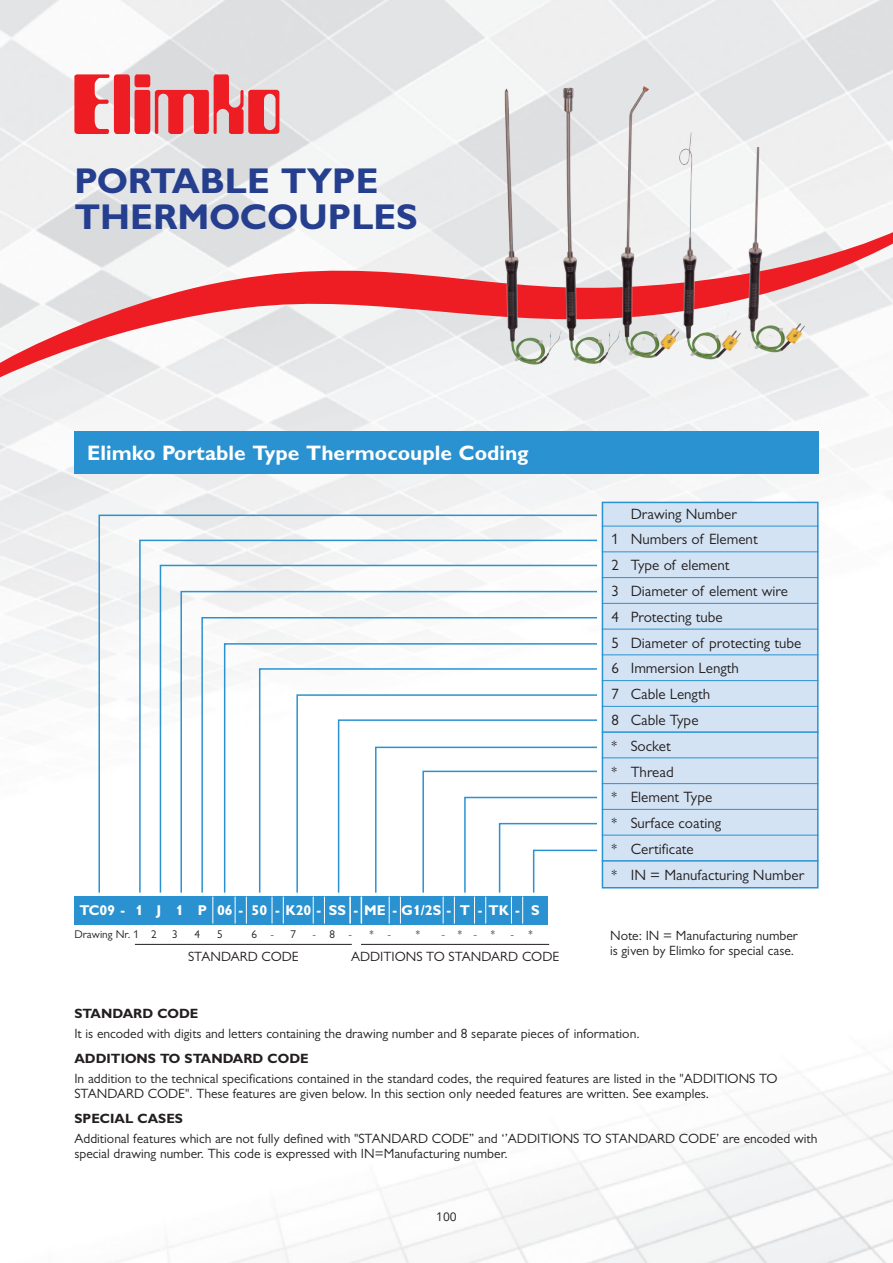
<style>
.page{position:relative;width:893px;height:1263px;background:#fff}
.page>*{position:absolute;margin:0;border:0;box-sizing:border-box;transform-origin:0 0}
.t1{font:700 36px/36px "Gill Sans MT Pro";color:#253f8e}
.t2{font:700 21px "Gill Sans MT Pro";color:#fff}
.t3{font:15px/25.8px "Gill Sans MT Pro";color:#231f20}
.t4{font:700 14.25px "Gill Sans MT Pro";color:#fff}
.t5{font:13.5px/15.8px "Gill Sans MT Pro";color:#231f20}
.t6{font:700 13.5px "Gill Sans MT Pro";color:#231f20}
.t7{font:12px "Open Sans";color:#231f20}
.t8{font:11.25px "Gill Sans MT Pro";color:#231f20}
</style>
<div class="page">
<img style="left:0;top:0;width:893px;height:1263px">
<svg style="left:74px;top:74px;width:205px;height:61px"></svg>
<svg style="left:0;top:232px;width:893px;height:151px"></svg>
<div style="left:74px;top:431px;width:745px;height:43px;background:#2a92d0"></div>
<div style="left:602px;top:502px;width:217px;height:386px;background:#d4e3f4;border:2px solid #2a92d0"></div>
<div style="left:74px;top:896px;width:474px;height:28px;background:#2a92d0"></div>
<hr style="left:602px;top:526px;width:216px;height:1px;background:#2a92d0">
<hr style="left:602px;top:551px;width:216px;height:1px;background:#2a92d0">
<hr style="left:602px;top:577px;width:216px;height:1px;background:#2a92d0">
<hr style="left:602px;top:603px;width:216px;height:1px;background:#2a92d0">
<hr style="left:602px;top:629px;width:216px;height:1px;background:#2a92d0">
<hr style="left:602px;top:654px;width:216px;height:1px;background:#2a92d0">
<hr style="left:602px;top:680px;width:216px;height:1px;background:#2a92d0">
<hr style="left:602px;top:706px;width:216px;height:1px;background:#2a92d0">
<hr style="left:602px;top:731px;width:216px;height:2px;background:#2a92d0">
<hr style="left:602px;top:757px;width:216px;height:1px;background:#2a92d0">
<hr style="left:602px;top:783px;width:216px;height:1px;background:#2a92d0">
<hr style="left:602px;top:809px;width:216px;height:1px;background:#2a92d0">
<hr style="left:602px;top:835px;width:216px;height:1px;background:#2a92d0">
<hr style="left:602px;top:860px;width:216px;height:2px;background:#2a92d0">
<svg style="left:235px;top:896px;width:1px;height:27px"></svg>
<svg style="left:272px;top:896px;width:1px;height:27px"></svg>
<svg style="left:313px;top:896px;width:1px;height:27px"></svg>
<hr style="left:349px;top:896px;width:2px;height:27px;background:#fff">
<svg style="left:246px;top:896px;width:1px;height:27px"></svg>
<svg style="left:283px;top:896px;width:1px;height:27px"></svg>
<svg style="left:324px;top:896px;width:1px;height:27px"></svg>
<svg style="left:361px;top:896px;width:1px;height:27px"></svg>
<svg style="left:212px;top:896px;width:1px;height:27px"></svg>
<hr style="left:135px;top:944px;width:217px;height:1px;background:#231f20">
<hr style="left:361px;top:944px;width:188px;height:1px;background:#231f20">
<svg style="left:98px;top:514px;width:500px;height:380px"></svg>
<svg style="left:138px;top:539px;width:460px;height:355px"></svg>
<svg style="left:159px;top:564px;width:439px;height:330px"></svg>
<svg style="left:180px;top:590px;width:418px;height:304px"></svg>
<svg style="left:201px;top:616px;width:397px;height:278px"></svg>
<svg style="left:223px;top:642px;width:375px;height:252px"></svg>
<svg style="left:258px;top:667px;width:340px;height:227px"></svg>
<svg style="left:296px;top:693px;width:302px;height:201px"></svg>
<svg style="left:337px;top:719px;width:261px;height:175px"></svg>
<svg style="left:374px;top:746px;width:224px;height:177px"></svg>
<img style="left:443px;top:64px;width:382px;height:331px">
<h1 class="t1" style="left:74px;top:162px;width:345px">PORTABLE TYPE<br>THERMOCOUPLES</h1>
<h2 class="t2" style="left:87px;top:439px;width:443px">Elimko Portable Type Thermocouple Coding</h2>
<p class="t3" style="left:612px;top:500px;width:194px;text-indent:19px">Drawing Number<br>1 Numbers of Element<br>2 Type of element<br>3 Diameter of element wire<br>4 Protecting tube<br>5 Diameter of protecting tube<br>6 Immersion Length<br>7 Cable Length<br>8 Cable Type<br>* Socket<br>* Thread<br>* Element Type<br>* Surface coating<br>* Certificate<br>* IN = Manufacturing Number</p>
<p class="t4" style="left:79px;top:901px;width:462px">TC09- 1 J 1 P 06- 50 -K20- SS -ME-G1/2S- T -TK- S</p>
<p class="t8" style="left:74px;top:928px;width:84px">Drawing Nr. 1 2</p>
<p class="t8" style="left:172px;top:928px;width:7px">3</p>
<p class="t8" style="left:195px;top:928px;width:7px">4</p>
<p class="t8" style="left:217px;top:928px;width:7px">5</p>
<p class="t8" style="left:252px;top:928px;width:24px">6 -</p>
<p class="t8" style="left:291px;top:928px;width:7px">7</p>
<p class="t8" style="left:313px;top:928px;width:41px">-8-</p>
<p class="t8" style="left:369px;top:928px;width:23px">* -</p>
<p class="t8" style="left:416px;top:928px;width:81px">* -*-*</p>
<p class="t8" style="left:511px;top:928px;width:23px">- *</p>
<p class="t5" style="left:610px;top:928px;width:189px;line-height:15px">Note: IN = Manufacturing number is given by Elimko for special case.</p>
<p class="t5" style="left:188px;top:949px;width:112px">STANDARD CODE</p>
<p class="t5" style="left:351px;top:949px;width:210px">ADDITIONS TO STANDARD CODE</p>
<p class="t6" style="left:74px;top:1005px;width:126px">STANDARD CODE</p>
<p class="t5" style="left:74px;top:1026px;width:567px">It is encoded with digits and letters containing the drawing number and 8 separate pieces of information.</p>
<p class="t6" style="left:74px;top:1050px;width:236px">ADDITIONS TO STANDARD CODE</p>
<p class="t5" style="left:74px;top:1070px;width:705px">In addition to the technical specifications contained in the standard codes, the required features are listed in the "ADDITIONS TO<br>STANDARD CODE". These features are given below. In this section only needed features are written. See examples.</p>
<p class="t6" style="left:74px;top:1110px;width:110px">SPECIAL CASES</p>
<p class="t5" style="left:74px;top:1130px;width:744px">Additional features which are not fully defined with "STANDARD CODE” and ‘’ADDITIONS TO STANDARD CODE’ are encoded with special drawing number. This code is expressed with IN=Manufacturing number.</p>
<p class="t7" style="left:436px;top:1208px;width:22px">100</p>
</div>
